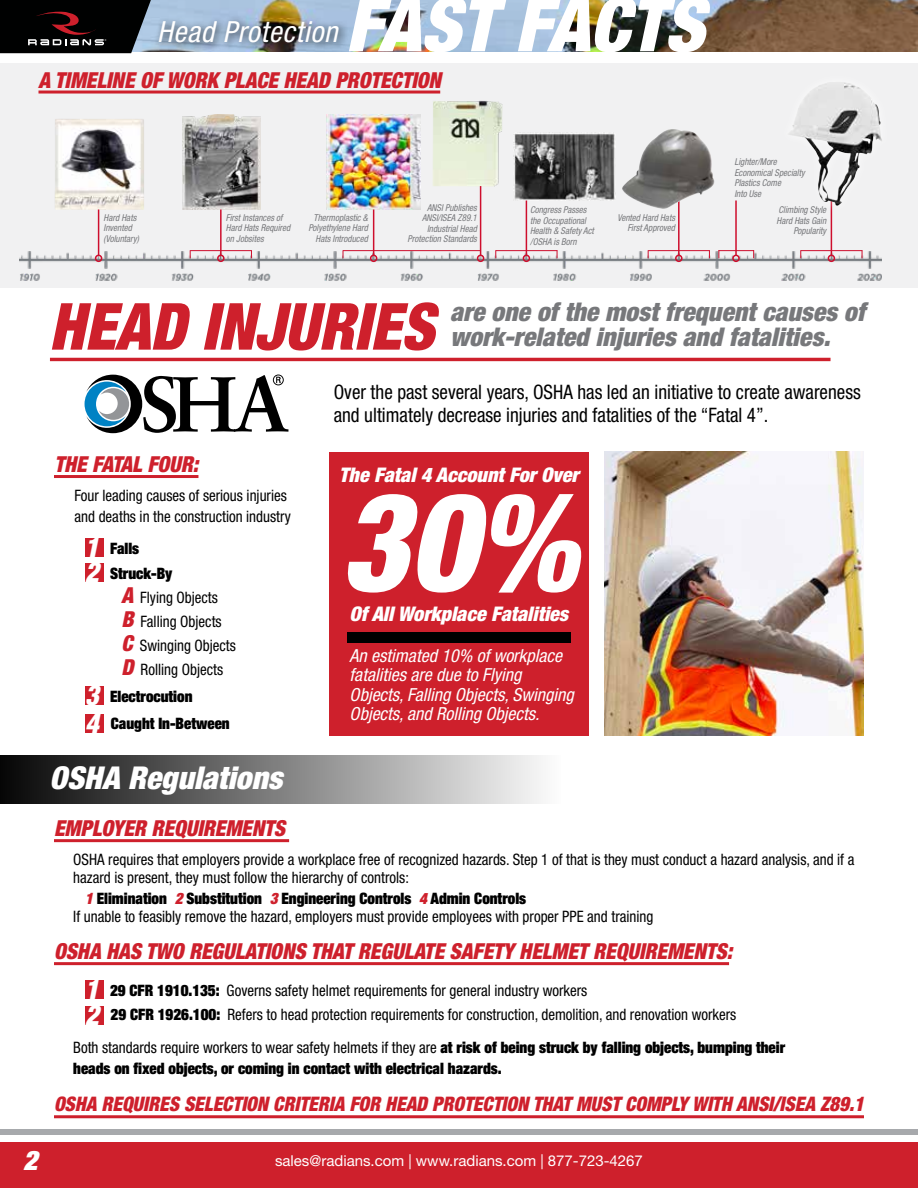
<style>
.page{position:relative;width:918px;height:1188px;background:#fff}
.page>*{position:absolute;margin:0;border:0;box-sizing:border-box;transform-origin:0 0}
.t1{font:italic 900 condensed 136.35px "Helvetica Neue LT Std";color:#fff;scale:.95 1}
.t2{font:italic 900 condensed 74.85px "Helvetica Neue LT Std";color:#fff}
.t3{font:italic 900 condensed 64.95px "Helvetica Neue LT Std";color:#ce202c;scale:.95 1}
.t4{font:italic 900 condensed 31.5px "Helvetica Neue LT Std";color:#fff}
.t5{font:italic condensed 29.1px "Helvetica Neue LT Std";letter-spacing:.025em;color:#fff}
.t6{font:italic 900 condensed 27.9px/27.6px "Helvetica Neue LT Std";color:#fff;scale:.95 1}
.t7{font:italic 900 condensed 27px "Helvetica Neue LT Std";color:#fff}
.t8{font:italic 900 condensed 25.8px "Helvetica Neue LT Std";color:#77787b}
.t9{font:italic 900 condensed 22.05px "Helvetica Neue LT Std";color:#ce202c;scale:.95 1}
.t10{font:italic 900 condensed 20.25px "Helvetica Neue LT Std";color:#fff}
.t11{font:italic 900 condensed 20.1px "Helvetica Neue LT Std";color:#ce202c;scale:.95 1}
.t12{font:condensed 19.95px/22.8px "Helvetica Neue LT Std";color:#000;scale:.95 1}
.t13{font:italic condensed 18px/19.4px "Helvetica Neue LT Std";color:#fff}
.t14{font:condensed 15.75px/24px "Helvetica Neue LT Std";color:#000;scale:.95 1}
.t15{font:900 condensed 15.75px/21px "Helvetica Neue LT Std";color:#000;scale:.95 1}
.t16{font:15px "Helvetica Neue LT Std";color:#fff}
.t17{font:italic condensed 9.45px/10.5px "Helvetica Neue LT Std";color:#77787b;scale:.95 1}
.s1{font-weight:400}
.s2{font-weight:900}
.s3{font-weight:900;font-style:italic;font-size:22.05px;color:#ce202c}
.s4{font-weight:900;font-style:italic;color:#ce202c}
</style>
<div class="page">
<div style="left:0;top:63px;width:918px;height:225px;background:#f1f1f2"></div>
<img style="left:19px;top:202px;width:862px;height:79px">
<img style="left:151px;top:0;width:767px;height:51px">
<svg style="left:0;top:0;width:151px;height:53px;background:#1a1618"></svg>
<div style="left:0;top:1142px;width:918px;height:46px;background:#ce202c"></div>
<div style="left:154px;top:15px;width:195px;height:37px;background:#000;opacity:.75"></div>
<div style="left:0;top:1129px;width:918px;height:6px;background:#a7a9ac"></div>
<hr style="left:917px;top:263px;width:1px;height:293px;background:#f1f1f2">
<hr style="left:39px;top:91px;width:401px;height:3px;background:#ce202c">
<hr style="left:190px;top:250px;width:62px;height:1px;background:#ce0e2d">
<hr style="left:496px;top:250px;width:61px;height:1px;background:#ce0e2d">
<hr style="left:648px;top:250px;width:62px;height:1px;background:#ce0e2d">
<hr style="left:801px;top:250px;width:61px;height:1px;background:#ce0e2d">
<hr style="left:719px;top:250px;width:35px;height:1px;background:#ce0e2d">
<hr style="left:343px;top:250px;width:138px;height:1px;background:#ce0e2d">
<hr style="left:50px;top:358px;width:781px;height:3px;background:#ce202c">
<div style="left:85px;top:538px;width:18px;height:18px;background:#ce202c"></div>
<div style="left:85px;top:980px;width:18px;height:19px;background:#ce202c"></div>
<div style="left:85px;top:564px;width:18px;height:18px;background:#ce202c"></div>
<div style="left:85px;top:1006px;width:18px;height:19px;background:#ce202c"></div>
<div style="left:85px;top:686px;width:18px;height:19px;background:#ce202c"></div>
<div style="left:85px;top:714px;width:18px;height:18px;background:#ce202c"></div>
<hr style="left:54px;top:475px;width:144px;height:3px;background:#ce202c">
<svg style="left:85px;top:375px;width:203px;height:58px"></svg>
<div style="left:329px;top:452px;width:260px;height:283px;background:#ce202c"></div>
<img style="left:605px;top:452px;width:259px;height:284px">
<div style="left:348px;top:632px;width:223px;height:11px;background:#000"></div>
<div style="left:0;top:755px;width:561px;height:48px;background:linear-gradient(to right,#060606,#fdfdfd)"></div>
<hr style="left:54px;top:839px;width:235px;height:3px;background:#ce202c">
<hr style="left:54px;top:962px;width:675px;height:3px;background:#ce202c">
<hr style="left:54px;top:1115px;width:810px;height:3px;background:#ce202c">
<img style="left:433px;top:100px;width:69px;height:86px">
<img style="left:182px;top:115px;width:78px;height:95px">
<img style="left:55px;top:119px;width:90px;height:91px">
<img style="left:513px;top:132px;width:103px;height:69px">
<img style="left:326px;top:115px;width:95px;height:95px">
<hr style="left:98px;top:210px;width:1px;height:45px;background:#ce0e2d">
<div style="left:95px;top:255px;width:7px;height:7px;border:2px solid #ce0e2d;border-radius:50%"></div>
<hr style="left:220px;top:210px;width:2px;height:45px;background:#ce0e2d">
<div style="left:217px;top:255px;width:8px;height:7px;border:2px solid #ce0e2d;border-radius:50%"></div>
<hr style="left:526px;top:201px;width:1px;height:54px;background:#ce0e2d">
<div style="left:523px;top:255px;width:7px;height:7px;border:2px solid #ce0e2d;border-radius:50%"></div>
<hr style="left:678px;top:201px;width:2px;height:54px;background:#ce0e2d">
<div style="left:675px;top:255px;width:8px;height:7px;border:2px solid #ce0e2d;border-radius:50%"></div>
<hr style="left:831px;top:201px;width:1px;height:54px;background:#ce0e2d">
<div style="left:828px;top:255px;width:7px;height:7px;border:2px solid #ce0e2d;border-radius:50%"></div>
<hr style="left:735px;top:201px;width:2px;height:54px;background:#ce0e2d">
<div style="left:732px;top:255px;width:8px;height:7px;border:2px solid #ce0e2d;border-radius:50%"></div>
<hr style="left:373px;top:210px;width:1px;height:45px;background:#ce0e2d">
<div style="left:370px;top:255px;width:7px;height:7px;border:2px solid #ce0e2d;border-radius:50%"></div>
<hr style="left:480px;top:186px;width:1px;height:69px;background:#ce0e2d">
<div style="left:477px;top:255px;width:7px;height:7px;border:2px solid #ce0e2d;border-radius:50%"></div>
<img style="left:622px;top:129px;width:94px;height:80px">
<div style="left:777px;top:72px;width:115px;height:143px;background:#f1f1f2"></div>
<img style="left:790px;top:83px;width:92px;height:123px">
<h2 class="t2" style="left:346px;top:-21px;width:360px">FAST FACTS</h2>
<h3 class="t9" style="left:39px;top:66px;width:425px">A TIMELINE OF WORK PLACE HEAD PROTECTION</h3>
<h3 class="t5" style="left:157px;top:15px;width:182px">Head Protection</h3>
<p class="t17" style="left:408px;top:202px;width:74px;text-align:right">ANSI Publishes<br>ANSI/ISEA Z89.1<br>Industrial Head<br>Protection Standards</p>
<p class="t17" style="left:104px;top:213px;width:39px">Hard Hats<br>Invented (Voluntary)</p>
<p class="t17" style="left:226px;top:213px;width:69px">First Instances of<br>Hard Hats Required on Jobsites</p>
<p class="t17" style="left:530px;top:205px;width:69px">Congress Passes the Occupational<br>Health &amp; Safety Act /OSHA is Born</p>
<p class="t17" style="left:308px;top:213px;width:64px;text-align:right">Thermoplastic &amp;<br>Polyethylene Hard<br>Hats Introduced</p>
<p class="t17" style="left:618px;top:213px;width:62px;text-align:right">Vented Hard Hats<br>First Approved</p>
<p class="t17" style="left:734px;top:157px;width:76px">Lighter/More<br>Economical Specialty<br>Plastics Come<br>Into Use</p>
<p class="t17" style="left:777px;top:205px;width:54px;text-align:right">Climbing Style<br>Hard Hats Gain<br>Popularity</p>
<h3 class="t3" style="left:49px;top:287px;width:407px">HEAD INJURIES</h3>
<h3 class="t8" style="left:450px;top:296px;width:416px">are one of the most frequent causes of</h3>
<h3 class="t8" style="left:450px;top:321px;width:381px">work-related injuries and fatalities.</h3>
<h3 class="t9" style="left:54px;top:451px;width:153px">THE FATAL FOUR:</h3>
<p class="t14" style="left:75px;top:485px;width:229px;line-height:21px">Four leading causes of serious injuries and deaths in the construction industry</p>
<p class="t15" style="left:85px;top:537px;width:58px"><span class="s1">1.</span> Falls</p>
<p class="t14" style="left:121px;top:562px;width:122px;text-indent:-36px">2. <span class="s2">Struck-By<br></span><span class="s3">A</span> Flying Objects<br><span class="s3">B</span> Falling Objects<br><span class="s3">C</span> Swinging Objects<br><span class="s3">D</span> Rolling Objects</p>
<p class="t15" style="left:85px;top:686px;width:114px"><span class="s1">3.</span> Electrocution</p>
<p class="t15" style="left:86px;top:713px;width:152px"><span class="s1">3.</span> Caught In-Between</p>
<h3 class="t6" style="left:85px;top:533px;width:16px">1</h3>
<h3 class="t6" style="left:85px;top:559px;width:16px">2</h3>
<h3 class="t6" style="left:85px;top:681px;width:16px">3<br>4</h3>
<h3 class="t4" style="left:50px;top:759px;width:234px">OSHA Regulations</h3>
<h3 class="t9" style="left:54px;top:815px;width:245px">EMPLOYER REQUIREMENTS</h3>
<p class="t12" style="left:334px;top:381px;width:556px">Over the past several years, OSHA has led an initiative to create awareness and ultimately decrease injuries and fatalities of the “Fatal 4”.</p>
<p class="t10" style="left:339px;top:462px;width:241px">The Fatal 4 Account For Over</p>
<h1 class="t1" style="left:341px;top:458px;width:250px">30%</h1>
<p class="t10" style="left:350px;top:601px;width:220px">Of All Workplace Fatalities</p>
<p class="t13" style="left:350px;top:646px;width:226px">An estimated 10% of workplace fatalities are due to Flying<br>Objects, Falling Objects, Swinging<br>Objects, and Rolling Objects.</p>
<p class="t14" style="left:73px;top:851px;width:824px;line-height:18px">OSHA requires that employers provide a workplace free of recognized hazards. Step 1 of that is they must conduct a hazard analysis, and if a hazard is present, they must follow the hierarchy of controls:</p>
<p class="t14" style="left:73px;top:890px;width:612px;line-height:18px;text-indent:12px"><span class="s4">1</span> <span class="s2">Elimination</span> <span class="s4">2</span> <span class="s2">Substitution</span> <span class="s4">3</span> <span class="s2">Engineering Controls</span> <span class="s4">4</span> <span class="s2">Admin Controls<br></span>If unable to feasibly remove the hazard, employers must provide employees with proper PPE and training</p>
<h3 class="t9" style="left:54px;top:938px;width:716px">OSHA HAS TWO REGULATIONS THAT REGULATE SAFETY HELMET REQUIREMENTS:</h3>
<h3 class="t6" style="left:85px;top:976px;width:16px">1</h3>
<p class="t14" style="left:111px;top:978px;width:660px;text-indent:-25px">2. <span class="s2">29 CFR 1910.135:</span> Governs safety helmet requirements for general industry workers<br><span class="s2">29 CFR 1926.100:</span> Refers to head protection requirements for construction, demolition, and renovation workers</p>
<h3 class="t6" style="left:85px;top:1002px;width:16px">2</h3>
<p class="t15" style="left:73px;top:1036px;width:751px"><span class="s1">Both standards require workers to wear safety helmets if they are</span> at risk of being struck by falling objects, bumping their heads on fixed objects, or coming in contact with electrical hazards.</p>
<p class="t11" style="left:54px;top:1092px;width:854px">OSHA REQUIRES SELECTION CRITERIA FOR HEAD PROTECTION THAT MUST COMPLY WITH ANSI/ISEA Z89.1</p>
<h3 class="t7" style="left:23px;top:1143px;width:16px">2</h3>
<p class="t16" style="left:275px;top:1152px;width:369px">sales@radians.com | www.radians.com | 877-723-4267</p>
</div>
